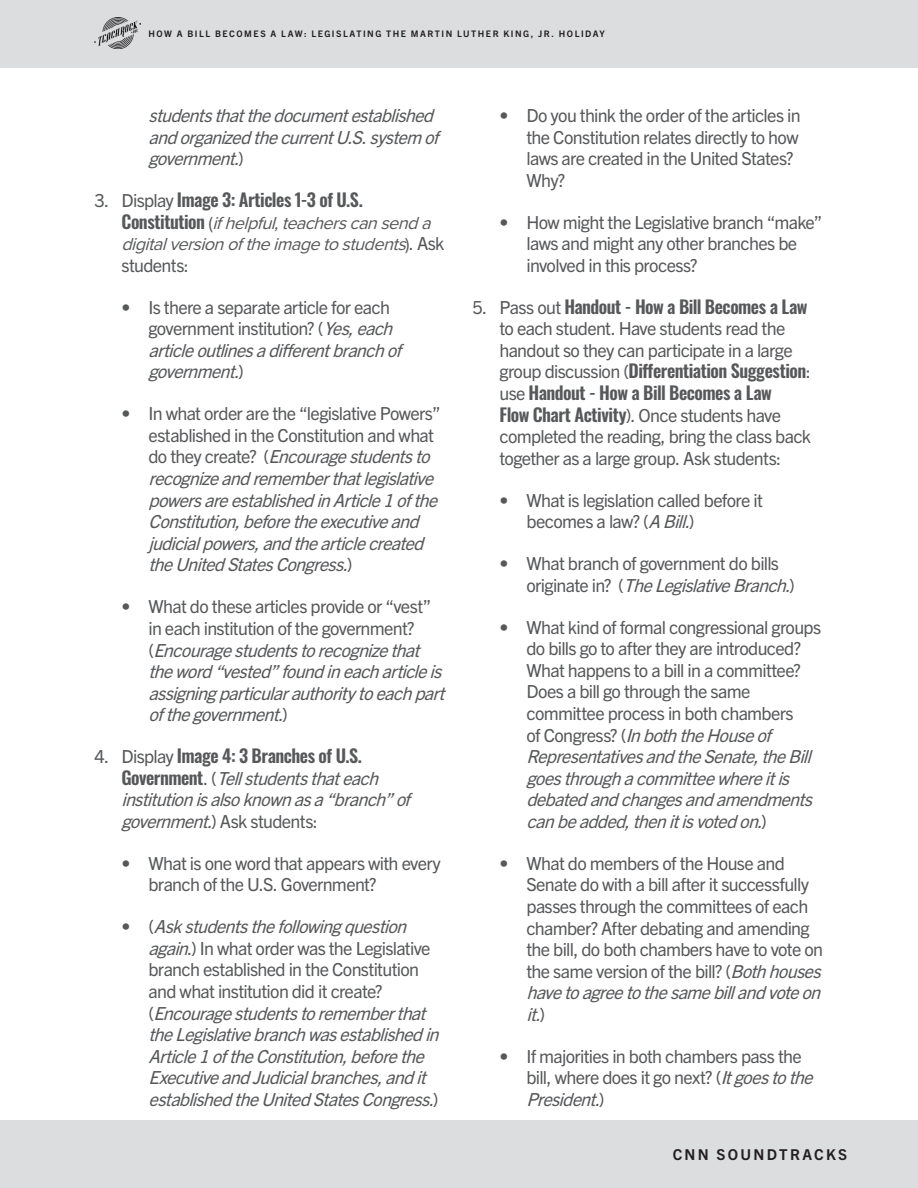
<style>
.page{position:relative;width:918px;height:1188px;background:#fff}
.page>*{position:absolute;margin:0;border:0;box-sizing:border-box;transform-origin:0 0}
.t1{font:18px/21.6px "Trade Gothic Next LT Pro";letter-spacing:-.04em;color:#57585a}
.t2{font:italic 18px/21.6px "Trade Gothic Next LT Pro";color:#57585a}
.t3{font:italic 18px/21.6px "Proxima Nova";color:#57585a}
.t4{font:700 15px "Trade Gothic Next LT Pro";letter-spacing:.15em;color:#231f20}
.t5{font:700 9px "Trade Gothic Next LT Pro";letter-spacing:.165em;color:#231f20}
.s1{font-style:normal}
.s2{font-family:"Trade Gothic Next LT Pro";font-style:normal}
.s3{font-family:"Oswald";font-weight:600;font-style:normal}
.s4{font-style:italic}
.s5{font-family:"Oswald";font-weight:600}
</style>
<div class="page">
<div style="left:0;top:0;width:918px;height:68px;background:#dcdddf"></div>
<img style="left:94px;top:18px;width:46px;height:30px">
<div style="left:0;top:1120px;width:918px;height:68px;background:#dcdddf"></div>
<p class="t5" style="left:148px;top:28px;width:458px">HOW A BILL BECOMES A LAW: LEGISLATING THE MARTIN LUTHER KING, JR. HOLIDAY</p>
<p class="t2" style="left:148px;top:103px;width:297px">studentsthatthedocumentestablished andorganizedthecurrentU.S.system of government.<span class="s1">)</span></p>
<p class="t3" style="left:122px;top:189px;width:324px;text-indent:-27px"><span class="s2">3. Display</span> <span class="s3">Image 3: Articles 1-3 of U.S.<br>C o n s t i t u t i o n</span> <span class="s1">(</span> ifhelpful,teacherscansenda digitalversionoftheimagetostudents<span class="s1">)</span> <span class="s2">. A s k students:</span></p>
<p class="t1" style="left:148px;top:295px;width:260px;text-indent:-27px">• Is there a separate article for each government institution? (<span class="s4">Yes,each articleoutlinesadifferentbranchof government.</span>)</p>
<p class="t2" style="left:148px;top:402px;width:296px;text-indent:-27px"><span class="s1">• In what order are the “legislative Powers” established in the Constitution and what d o t h e y c r e a t e ? (</span> Encouragestudentsto recognizeandrememberthatlegislative powersareestablishedinArticle1ofthe Constitution,beforetheexecutiveand judicialpowers,andthearticlecreated theUnitedStatesCongress.<span class="s1">)</span></p>
<p class="t2" style="left:148px;top:595px;width:304px;text-indent:-27px"><span class="s1">• What do these articles provide or “vest”<br>in each institution of the government?<br>(</span> Encouragestudentstorecognizethat theword“vested”foundineacharticleis assigningparticularauthoritytoeachpart ofthegovernment.<span class="s1">)</span></p>
<p class="t2" style="left:122px;top:745px;width:296px;text-indent:-27px"><span class="s1">4. Display</span> <span class="s3">Image 4: 3 Branches of U.S.<br>G o v e r n m e n t</span> <span class="s1">. (</span> Tellstudentsthateach institutionisalsoknownasa“branch”of government.<span class="s1">) As k st u d e nts :</span></p>
<p class="t1" style="left:148px;top:851px;width:294px;text-indent:-27px">• What is one word that appears with every branch of the U.S. Government?</p>
<p class="t2" style="left:148px;top:915px;width:298px;text-indent:-27px"><span class="s1">• (</span> Askstudentsthefollowingquestion again<span class="s1">.) In what order was the Legislative branch established in the Constitution and what institution did it create?<br>(</span> Encouragestudentstorememberthat theLegislativebranchwasestablishedin Article1oftheConstitution,beforethe ExecutiveandJudicialbranches,andit establishedtheUnitedStatesCongress.<span class="s1">)</span></p>
<p class="t1" style="left:526px;top:103px;width:276px;text-indent:-27px">• Do you think the order of the articles in the Constitution relates directly to how laws are created in the United States?<br>Why?</p>
<p class="t1" style="left:526px;top:210px;width:297px;text-indent:-27px">• How might the Legislative branch “make” laws and might any other branches be involved in this process?</p>
<p class="t1" style="left:500px;top:295px;width:313px;text-indent:-27px">5. Pass out <span class="s5">Handout - How a Bill Becomes a Law </span>to each student. Have students read the handout so they can participate in a large group discussion (<span class="s5">Differentiation Suggestion</span>: use <span class="s5">Handout - How a Bill Becomes a Law<br>Flow Chart Activity</span>). Once students have completed the reading, bring the class back together as a large group. Ask students:</p>
<p class="t1" style="left:526px;top:488px;width:238px;text-indent:-27px">• What is legislation called before it becomes a law? (<span class="s4">ABill.</span>)</p>
<p class="t1" style="left:526px;top:552px;width:271px;text-indent:-27px">• What branch of government do bills<br>o r i g i n a t e i n ? ( <span class="s4">TheLegislativeBranch.</span>)</p>
<p class="t1" style="left:526px;top:615px;width:296px;text-indent:-27px">• What kind of formal congressional groups do bills go to after they are introduced?<br>What happens to a bill in a committee?<br>Does a bill go through the same committee process in both chambers<br>o f C o n g r e s s ? ( <span class="s4">InboththeHouseof RepresentativesandtheSenate,theBill goesthroughacommitteewhereitis debatedandchangesandamendments canbeadded,thenitisvotedon.</span>)</p>
<p class="t1" style="left:526px;top:851px;width:302px;text-indent:-27px">• What do members of the House and Senate do with a bill after it successfully passes through the committees of each chamber? After debating and amending the bill, do both chambers have to vote on the same version of the bill? (<span class="s4">Bothhouses havetoagreetothesamebillandvoteon it.</span>)</p>
<p class="t1" style="left:526px;top:1044px;width:294px;text-indent:-27px">• If majorities in both chambers pass the bill, where does it go next? (<span class="s4">Itgoestothe<br>President.</span>)</p>
<p class="t4" style="left:673px;top:1144px;width:176px">CNN SOUNDTRACKS</p>
</div>
